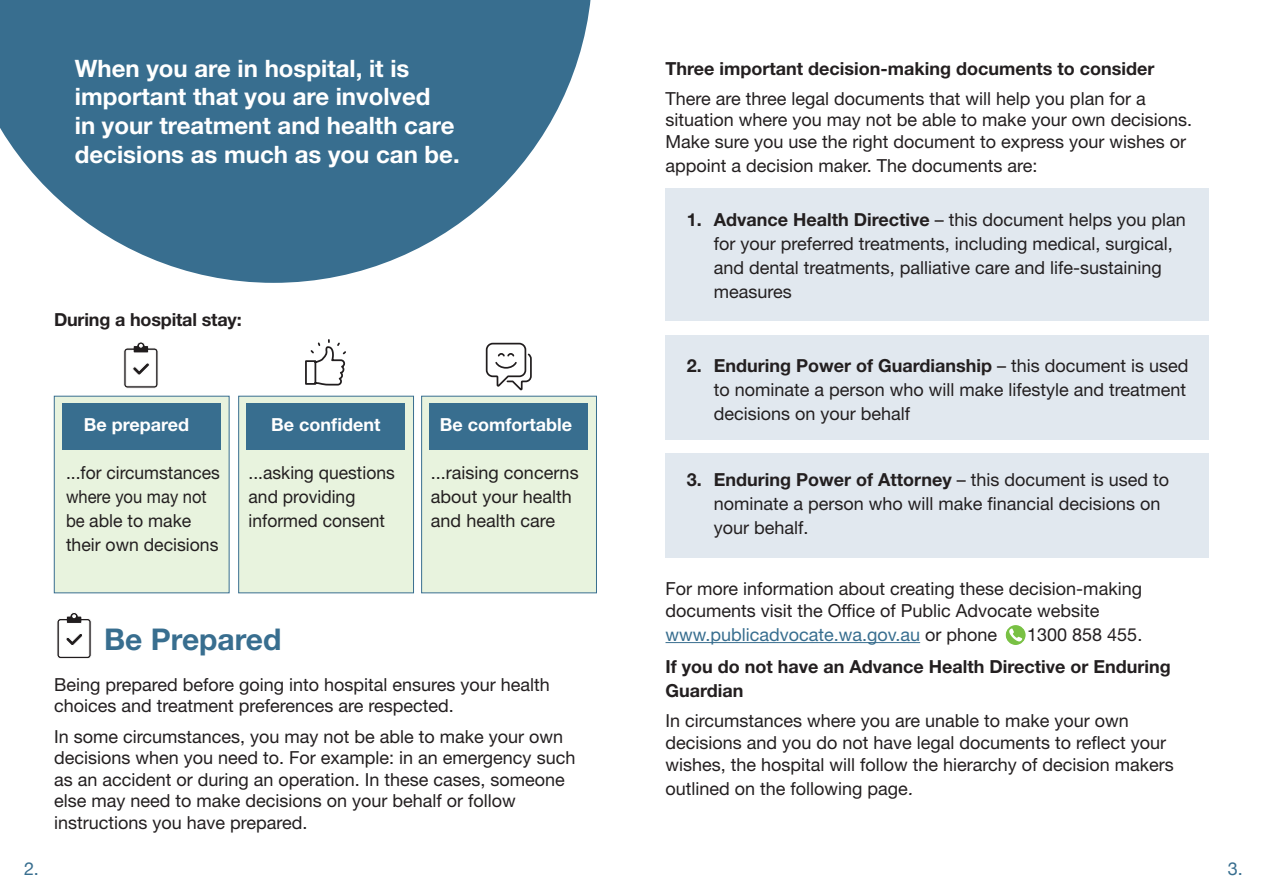
<style>
.page{position:relative;width:1263px;height:893px;background:#fff}
.page>*{position:absolute;margin:0;border:0;box-sizing:border-box;transform-origin:0 0}
.t1{font:700 30px "Helvetica Neue LT Std";color:#386e8f}
.t2{font:700 24px/28.8px "Helvetica Neue LT Std";color:#fff}
.t3{font:18px/24px "Helvetica Neue LT Std";color:#231f20}
.t4{font:700 18px/24px "Helvetica Neue LT Std";color:#231f20}
.t5{font:18px "Helvetica Neue LT Std";color:#386e8f}
.t6{font:700 18px "Helvetica Neue LT Std";color:#fff}
.t7{font:18px "Helvetica Neue";color:#386e8f}
.s1{font-weight:700}
.s2{color:#231f20}
.s3{font-style:italic}
</style>
<div class="page">
<div style="left:665px;top:188px;width:544px;height:133px;background:#e1e8ef"></div>
<div style="left:665px;top:335px;width:544px;height:104px;background:#e1e8ef"></div>
<div style="left:665px;top:453px;width:544px;height:105px;background:#e1e8ef"></div>
<div style="left:54px;top:396px;width:175px;height:197px;background:#e8f3de;border:1px solid #386e8f"></div>
<div style="left:238px;top:396px;width:176px;height:197px;background:#e8f3de;border:1px solid #386e8f"></div>
<div style="left:421px;top:396px;width:176px;height:197px;background:#e8f3de;border:1px solid #386e8f"></div>
<svg style="left:0;top:0;width:591px;height:283px;fill:#386e8f"></svg>
<div style="left:62px;top:403px;width:158px;height:46px;background:#386e8f"></div>
<div style="left:246px;top:403px;width:158px;height:46px;background:#386e8f"></div>
<div style="left:429px;top:403px;width:158px;height:46px;background:#386e8f"></div>
<hr style="left:665px;top:642px;width:255px;height:1px;background:#386e8f">
<svg style="left:1006px;top:625px;width:19px;height:20px"></svg>
<svg style="left:57px;top:612px;width:35px;height:47px"></svg>
<svg style="left:123px;top:342px;width:35px;height:46px"></svg>
<svg style="left:305px;top:339px;width:41px;height:47px"></svg>
<svg style="left:486px;top:343px;width:46px;height:47px"></svg>
<h2 class="t2" style="left:75px;top:53px;width:386px">When you are in hospital, it is important that you are involved<br>in your treatment and health care decisions as much as you can be.</h2>
<p class="t4" style="left:54px;top:307px;width:189px">During a hospital stay:</p>
<p class="t6" style="left:84px;top:413px;width:107px">Be prepared</p>
<p class="t6" style="left:271px;top:413px;width:111px">Be confident</p>
<p class="t6" style="left:440px;top:413px;width:134px">Be comfortable</p>
<p class="t3" style="left:66px;top:460px;width:155px">...for circumstances where you may not be able to make their own decisions</p>
<p class="t3" style="left:249px;top:460px;width:148px">...asking questions and providing informed consent</p>
<p class="t3" style="left:431px;top:460px;width:149px">...raising concerns about your health and health care</p>
<h1 class="t1" style="left:104px;top:621px;width:179px">Be Prepared</h1>
<p class="t3" style="left:54px;top:673px;width:497px;line-height:21.6px">Being prepared before going into hospital ensures your health choices and treatment preferences are respected.</p>
<p class="t3" style="left:54px;top:725px;width:523px;line-height:21.6px">In some circumstances, you may not be able to make your own decisions when you need to. For example: in an emergency such as an accident or during an operation. In these cases, someone else may need to make decisions on your behalf or follow instructions you have prepared.</p>
<p class="t4" style="left:665px;top:56px;width:490px">Three important decision-making documents to consider</p>
<p class="t3" style="left:665px;top:87px;width:528px;line-height:21.6px">There are three legal documents that will help you plan for a situation where you may not be able to make your own decisions.<br>Make sure you use the right document to express your wishes or</p>
<p class="t3" style="left:665px;top:153px;width:373px">appoint a decision maker. The documents are:</p>
<p class="t3" style="left:714px;top:207px;width:474px;text-indent:-27px"><span class="s1">1. Advance Health Directive</span> – this document helps you plan for your preferred treatments, including medical, surgical, and dental treatments, palliative care and life-sustaining measures</p>
<p class="t3" style="left:714px;top:353px;width:476px;text-indent:-27px"><span class="s1">2. Enduring Power of Guardianship</span> – this document is used to nominate a person who will make lifestyle and treatment decisions on your behalf</p>
<p class="t3" style="left:714px;top:467px;width:457px;text-indent:-27px"><span class="s1">3. Enduring Power of Attorney</span> – this document is used to nominate a person who will make financial decisions on your behalf.</p>
<p class="t3" style="left:665px;top:578px;width:478px;line-height:21.6px">For more information about creating these decision-making documents visit the Office of Public Advocate website</p>
<p class="t5" style="left:665px;top:624px;width:333px">www.publicadvocate.wa.gov.au <span class="s2">or phone</span></p>
<p class="t3" style="left:1027px;top:622px;width:117px">1300 858 455.</p>
<p class="t4" style="left:665px;top:654px;width:507px">If you do not have an Advance Health Directive or Enduring<br>Guardian</p>
<p class="t3" style="left:665px;top:710px;width:510px;line-height:21.6px">In circumstances where you are unable to make your own decisions and you do not have legal documents to reflect your wishes, the hospital will follow the hierarchy of decision makers</p>
<p class="t3" style="left:665px;top:776px;width:253px">outlined on the following page<span class="s3">.</span></p>
<p class="t7" style="left:24px;top:856px;width:16px">2.</p>
<p class="t7" style="left:1228px;top:856px;width:16px">3.</p>
</div>
